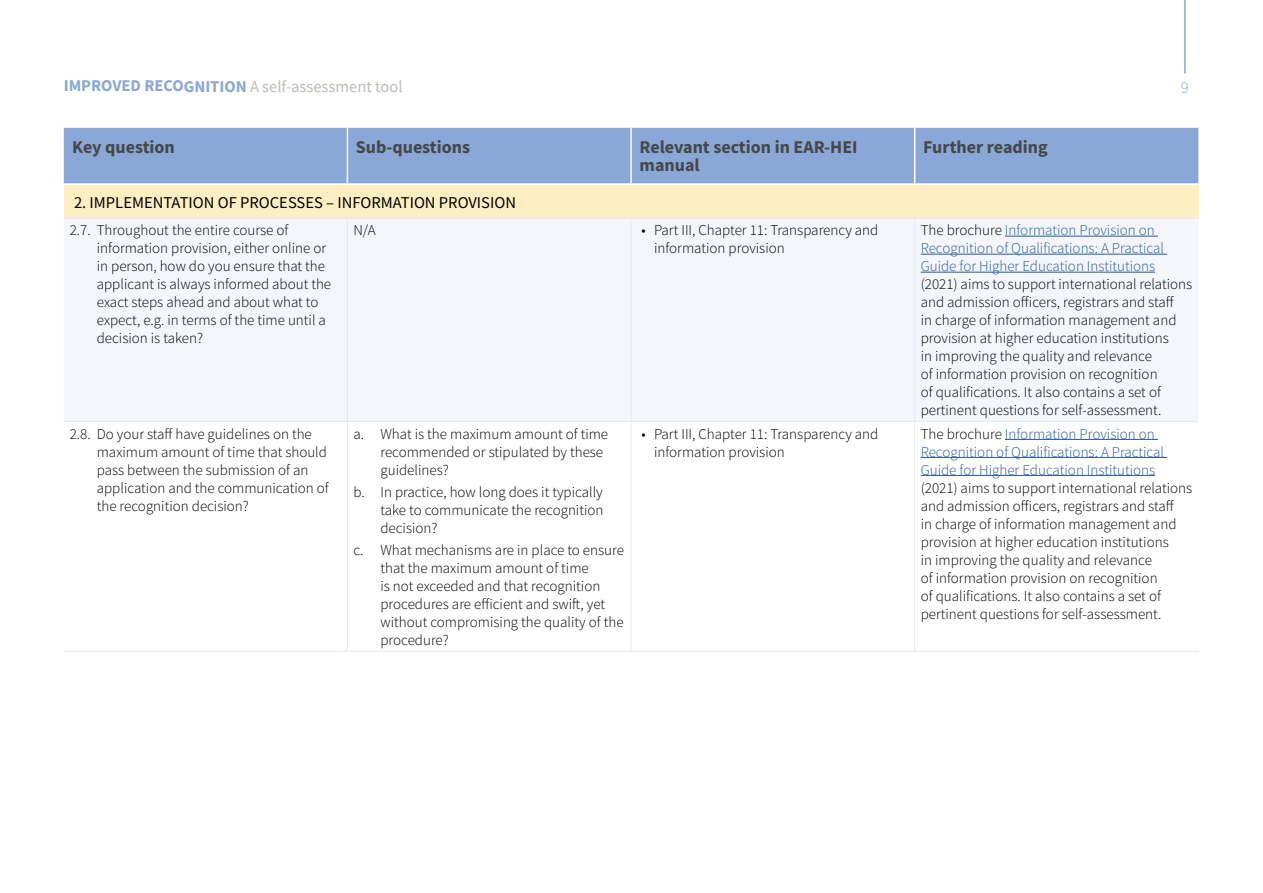
<style>
.page{position:relative;width:1263px;height:893px;background:#fff}
.page>*{position:absolute;margin:0;border:0;box-sizing:border-box;transform-origin:0 0}
.t1{font:700 18px/18px "Source Sans Pro";color:#474747}
.t2{font:16.5px "Source Sans Pro";color:#000}
.t3{font:16.5px "Source Sans Pro";letter-spacing:-.005em;color:#c0bcb6}
.t4{font:300 16.5px "Source Sans Pro";color:#89a8d8}
.t5{font:300 15px/18px "Source Sans Pro";color:#000}
.t6{font:300 15px/18px "Source Sans Pro";color:#275b9b}
.s1{font-weight:700;color:#89a8d8}
.s2{color:#000}
</style>
<div class="page">
<hr style="left:1184px;top:0;width:2px;height:74px;background:#89a8d8">
<div style="left:64px;top:128px;width:1134px;height:55px;background:#89a8d8"></div>
<div style="left:64px;top:184px;width:1134px;height:34px;background:#feeec1"></div>
<div style="left:64px;top:219px;width:1134px;height:202px;background:#f4f6fc"></div>
<hr style="left:347px;top:128px;width:1px;height:55px;background:#fff">
<hr style="left:630px;top:128px;width:2px;height:55px;background:#fff">
<hr style="left:914px;top:128px;width:1px;height:55px;background:#fff">
<hr style="left:64px;top:183px;width:283px;height:2px;background:#fff">
<hr style="left:347px;top:183px;width:284px;height:2px;background:#fff">
<hr style="left:631px;top:183px;width:284px;height:2px;background:#fff">
<hr style="left:915px;top:183px;width:283px;height:2px;background:#fff">
<hr style="left:64px;top:651px;width:283px;height:1px;background:#e3e9f7">
<hr style="left:347px;top:651px;width:284px;height:1px;background:#e3e9f7">
<hr style="left:631px;top:651px;width:284px;height:1px;background:#e3e9f7">
<hr style="left:915px;top:651px;width:283px;height:1px;background:#e3e9f7">
<hr style="left:64px;top:218px;width:283px;height:1px;background:#e3e9f7">
<hr style="left:347px;top:218px;width:284px;height:1px;background:#e3e9f7">
<hr style="left:347px;top:218px;width:1px;height:203px;background:#e3e9f7">
<hr style="left:631px;top:218px;width:284px;height:1px;background:#e3e9f7">
<hr style="left:631px;top:218px;width:1px;height:203px;background:#e3e9f7">
<hr style="left:915px;top:218px;width:283px;height:1px;background:#e3e9f7">
<hr style="left:914px;top:218px;width:1px;height:203px;background:#e3e9f7">
<hr style="left:64px;top:421px;width:283px;height:1px;background:#e3e9f7">
<hr style="left:347px;top:421px;width:284px;height:1px;background:#e3e9f7">
<hr style="left:347px;top:422px;width:1px;height:229px;background:#e3e9f7">
<hr style="left:631px;top:421px;width:284px;height:1px;background:#e3e9f7">
<hr style="left:631px;top:422px;width:1px;height:229px;background:#e3e9f7">
<hr style="left:915px;top:421px;width:283px;height:1px;background:#e3e9f7">
<hr style="left:914px;top:422px;width:1px;height:229px;background:#e3e9f7">
<hr style="left:1005px;top:236px;width:153px;height:1px;background:#275b9b">
<hr style="left:921px;top:254px;width:246px;height:1px;background:#275b9b">
<hr style="left:921px;top:272px;width:234px;height:1px;background:#275b9b">
<hr style="left:1005px;top:439px;width:153px;height:1px;background:#275b9b">
<hr style="left:921px;top:457px;width:246px;height:1px;background:#275b9b">
<hr style="left:921px;top:475px;width:234px;height:1px;background:#275b9b">
<p class="t3" style="left:64px;top:76px;width:340px"><span class="s1">IMPROVED RECOGNITION</span> A self-assessment tool</p>
<p class="t4" style="left:1181px;top:78px;width:9px">9</p>
<p class="t1" style="left:72px;top:138px;width:104px">Key question</p>
<p class="t1" style="left:356px;top:138px;width:116px">Sub-questions</p>
<p class="t1" style="left:639px;top:138px;width:220px">Relevant section in EAR-HEI manual</p>
<p class="t1" style="left:923px;top:138px;width:126px">Further reading</p>
<p class="t2" style="left:74px;top:192px;width:444px">2. IMPLEMENTATION OF PROCESSES – INFORMATION PROVISION</p>
<p class="t5" style="left:97px;top:221px;width:236px;text-indent:-27px">2.7. Throughout the entire course of information provision, either online or in person, how do you ensure that the applicant is always informed about the exact steps ahead and about what to expect, e.g. in terms of the time until a decision is taken?</p>
<p class="t5" style="left:353px;top:221px;width:24px">N/A</p>
<p class="t5" style="left:654px;top:221px;width:226px;text-indent:-13px">• Part III, Chapter 11: Transparency and information provision</p>
<p class="t6" style="left:921px;top:221px;width:245px"><span class="s2">The brochure</span> Information Provision on<br>Recognition of Qualifications: A Practical<br>Guide for Higher Education Institutions</p>
<p class="t5" style="left:921px;top:275px;width:273px">(2021) aims to support international relations and admission officers, registrars and staff<br>in charge of information management and provision at higher education institutions<br>in improving the quality and relevance<br>of information provision on recognition<br>of qualifications. It also contains a set of pertinent questions for self-assessment.</p>
<p class="t5" style="left:97px;top:425px;width:234px;text-indent:-27px">2.8. Do your staff have guidelines on the maximum amount of time that should pass between the submission of an application and the communication of the recognition decision?</p>
<p class="t5" style="left:380px;top:425px;width:229px;text-indent:-27px">a. What is the maximum amount of time recommended or stipulated by these guidelines?</p>
<p class="t5" style="left:380px;top:483px;width:225px;text-align:justify;text-indent:-27px">b. In practice, how long does it typically take to communicate the recognition decision?</p>
<p class="t5" style="left:380px;top:541px;width:245px;text-indent:-27px">c. What mechanisms are in place to ensure that the maximum amount of time<br>is not exceeded and that recognition procedures are efficient and swift, yet without compromising the quality of the procedure?</p>
<p class="t5" style="left:654px;top:425px;width:226px;text-indent:-13px">• Part III, Chapter 11: Transparency and information provision</p>
<p class="t6" style="left:921px;top:425px;width:245px"><span class="s2">The brochure</span> Information Provision on<br>Recognition of Qualifications: A Practical<br>Guide for Higher Education Institutions</p>
<p class="t5" style="left:921px;top:479px;width:273px">(2021) aims to support international relations and admission officers, registrars and staff<br>in charge of information management and provision at higher education institutions<br>in improving the quality and relevance<br>of information provision on recognition<br>of qualifications. It also contains a set of pertinent questions for self-assessment.</p>
</div>
